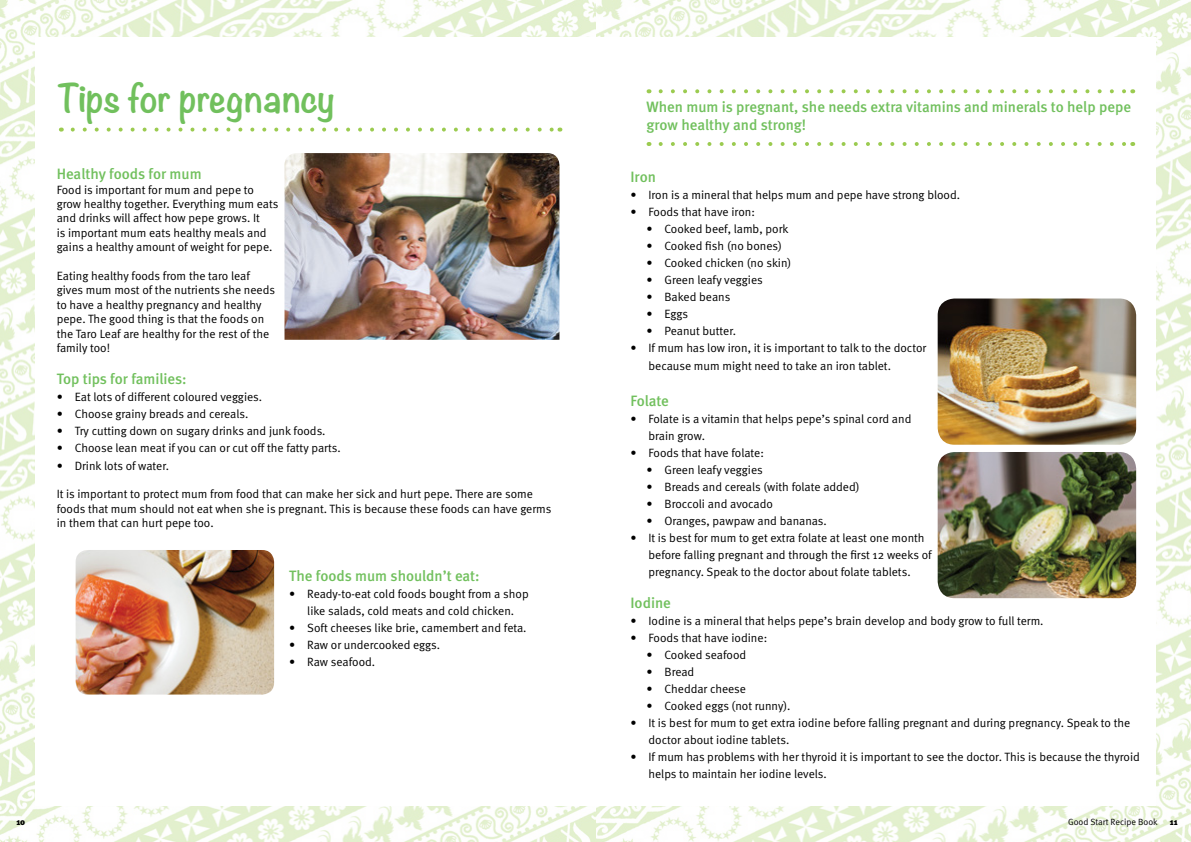
<style>
.page{position:relative;width:1191px;height:842px;background:#fff}
.page>*{position:absolute;margin:0;border:0;box-sizing:border-box;transform-origin:0 0}
.t1{font:700 35px "Noteworthy";color:#71c05d}
.t2{font:500 15px/18px "Meta";color:#71c05d}
.t3{font:12px/14.4px "Meta Normal";color:#000}
.t4{font:9px "Meta Normal";color:#000}
.t5{font:900 9px "Meta";color:#000}
</style>
<div class="page">
<img style="left:0;top:0;width:595px;height:842px">
<img style="left:597px;top:0;width:594px;height:842px">
<div style="left:35px;top:37px;width:1120px;height:768px;background:#fff"></div>
<svg style="left:73px;top:128px;width:480px;height:4px"></svg>
<img style="left:937px;top:298px;width:199px;height:147px">
<img style="left:76px;top:550px;width:198px;height:144px">
<img style="left:937px;top:452px;width:199px;height:146px">
<svg style="left:660px;top:142px;width:466px;height:4px"></svg>
<svg style="left:660px;top:89px;width:466px;height:4px"></svg>
<img style="left:284px;top:153px;width:275px;height:187px">
<h1 class="t1" style="left:58px;top:67px;width:279px">Tips for pregnancy</h1>
<p class="t2" style="left:57px;top:165px;width:146px">Healthy foods for mum</p>
<p class="t3" style="left:57px;top:182px;width:223px">Food is important for mum and pepe to grow healthy together. Everything mum eats and drinks will affect how pepe grows. It<br>is important mum eats healthy meals and gains a healthy amount of weight for pepe.</p>
<p class="t3" style="left:57px;top:269px;width:220px">Eating healthy foods from the taro leaf gives mum most of the nutrients she needs to have a healthy pregnancy and healthy pepe. The good thing is that the foods on the Taro Leaf are healthy for the rest of the family too!</p>
<p class="t2" style="left:57px;top:371px;width:131px">Top tips for families:</p>
<p class="t3" style="left:57px;top:390px;width:207px">• Eat lots of different coloured veggies.</p>
<p class="t3" style="left:57px;top:407px;width:193px">• Choose grainy breads and cereals.</p>
<p class="t3" style="left:57px;top:424px;width:270px">• Try cutting down on sugary drinks and junk foods.</p>
<p class="t3" style="left:57px;top:441px;width:286px">• Choose lean meat if you can or cut off the fatty parts.</p>
<p class="t3" style="left:57px;top:458px;width:114px">• Drink lots of water.</p>
<p class="t3" style="left:57px;top:487px;width:496px">It is important to protect mum from food that can make her sick and hurt pepe. There are some foods that mum should not eat when she is pregnant. This is because these foods can have germs in them that can hurt pepe too.</p>
<p class="t2" style="left:289px;top:567px;width:192px">The foods mum shouldn’t eat:</p>
<p class="t3" style="left:289px;top:585px;width:241px;line-height:17px;text-align:center">• Ready-to-eat cold foods bought from a shop like salads, cold meats and cold chicken.</p>
<p class="t3" style="left:289px;top:621px;width:239px">• Soft cheeses like brie, camembert and feta.</p>
<p class="t3" style="left:289px;top:638px;width:152px">• Raw or undercooked eggs.</p>
<p class="t3" style="left:289px;top:655px;width:87px">• Raw seafood.</p>
<p class="t2" style="left:646px;top:98px;width:486px">When mum is pregnant, she needs extra vitamins and minerals to help pepe grow healthy and strong!</p>
<p class="t2" style="left:630px;top:168px;width:27px">Iron</p>
<p class="t3" style="left:630px;top:187px;width:331px">• Iron is a mineral that helps mum and pepe have strong blood.</p>
<p class="t3" style="left:630px;top:204px;width:126px">• Foods that have iron:</p>
<p class="t3" style="left:646px;top:221px;width:143px">• Cooked beef, lamb, pork</p>
<p class="t3" style="left:646px;top:238px;width:137px">• Cooked fish (no bones)</p>
<p class="t3" style="left:646px;top:255px;width:146px">• Cooked chicken (no skin)</p>
<p class="t3" style="left:646px;top:272px;width:118px">• Green leafy veggies</p>
<p class="t3" style="left:646px;top:289px;width:85px">• Baked beans</p>
<p class="t3" style="left:646px;top:306px;width:43px">• Eggs</p>
<p class="t3" style="left:646px;top:323px;width:91px">• Peanut butter.</p>
<p class="t3" style="left:648px;top:338px;width:279px;line-height:18px;text-indent:-18px">• If mum has low iron, it is important to talk to the doctor because mum might need to take an iron tablet.</p>
<p class="t2" style="left:630px;top:392px;width:40px">Folate</p>
<p class="t3" style="left:648px;top:410px;width:264px;line-height:17px;text-indent:-18px">• Folate is a vitamin that helps pepe’s spinal cord and brain grow.</p>
<p class="t3" style="left:630px;top:445px;width:135px">• Foods that have folate:</p>
<p class="t3" style="left:646px;top:462px;width:118px">• Green leafy veggies</p>
<p class="t3" style="left:646px;top:479px;width:215px">• Breads and cereals (with folate added)</p>
<p class="t3" style="left:646px;top:496px;width:128px">• Broccoli and avocado</p>
<p class="t3" style="left:646px;top:513px;width:182px">• Oranges, pawpaw and bananas.</p>
<p class="t3" style="left:648px;top:529px;width:285px;line-height:17px;text-indent:-18px">• It is best for mum to get extra folate at least one month before falling pregnant and through the first 12 weeks of pregnancy. Speak to the doctor about folate tablets.</p>
<p class="t2" style="left:630px;top:594px;width:42px">Iodine</p>
<p class="t3" style="left:630px;top:613px;width:414px">• Iodine is a mineral that helps pepe’s brain develop and body grow to full term.</p>
<p class="t3" style="left:630px;top:630px;width:138px">• Foods that have iodine:</p>
<p class="t3" style="left:646px;top:647px;width:101px">• Cooked seafood</p>
<p class="t3" style="left:646px;top:664px;width:49px">• Bread</p>
<p class="t3" style="left:646px;top:681px;width:101px">• Cheddar cheese</p>
<p class="t3" style="left:646px;top:699px;width:145px">• Cooked eggs (not runny).</p>
<p class="t3" style="left:648px;top:714px;width:483px;line-height:17px;text-indent:-18px">• It is best for mum to get extra iodine before falling pregnant and during pregnancy. Speak to the doctor about iodine tablets.</p>
<p class="t3" style="left:648px;top:748px;width:493px;line-height:17px;text-indent:-18px">• If mum has problems with her thyroid it is important to see the doctor. This is because the thyroid helps to maintain her iodine levels.</p>
<p class="t5" style="left:16px;top:817px;width:10px">10</p>
<p class="t4" style="left:1068px;top:817px;width:91px">Good Start Recipe Book</p>
<p class="t5" style="left:1169px;top:817px;width:9px">11</p>
</div>
